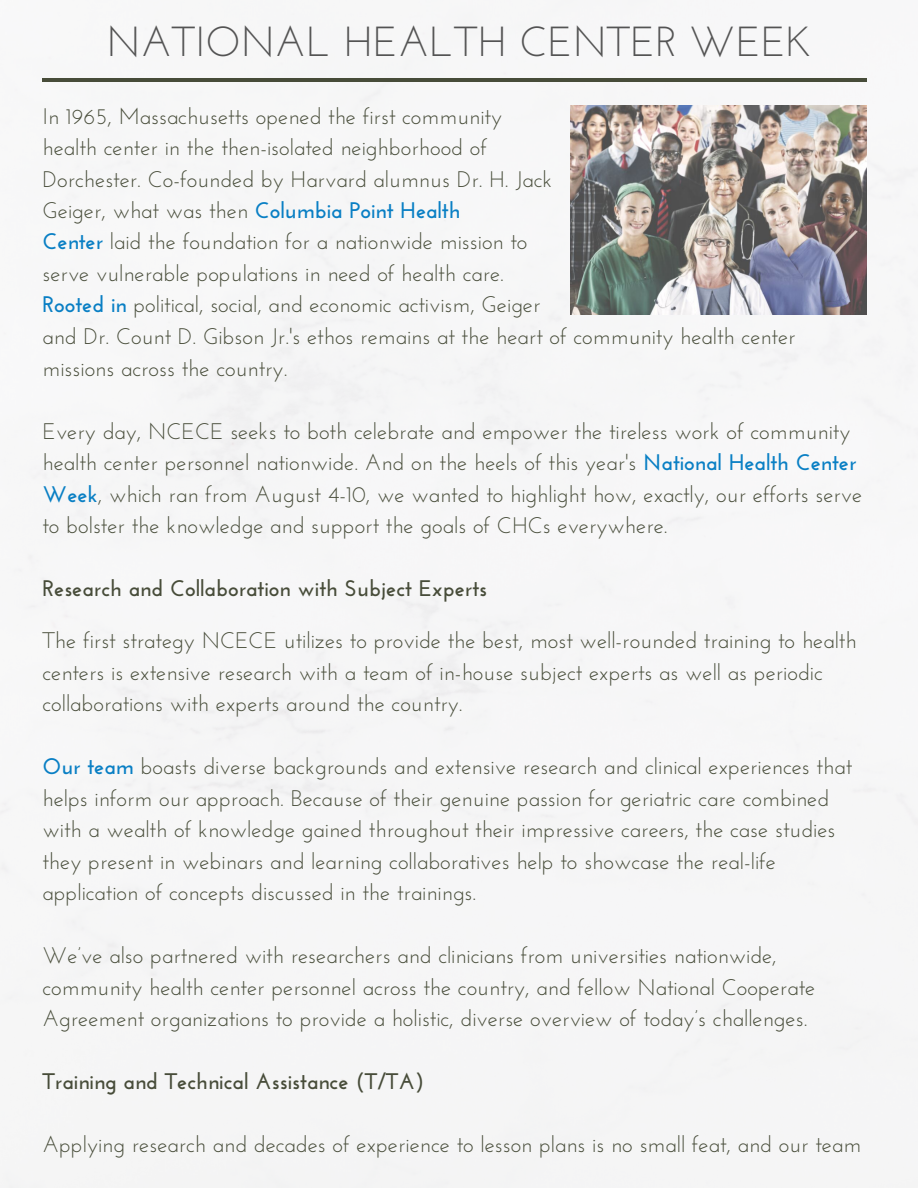
<style>
.page{position:relative;width:918px;height:1188px;background:#fff}
.page>*{position:absolute;margin:0;border:0;box-sizing:border-box;transform-origin:0 0}
.t1{font:42px "Josefin Sans";color:#545454}
.t2{font:22.5px/31.5px "Josefin Sans";color:#474c39}
.t3{font:700 22.5px "Josefin Sans";color:#474c39}
.s1{font-weight:700;color:#097fc4}
</style>
<div class="page">
<div style="left:0;top:14px;width:918px;height:1174px;background:#f6f6f7"></div>
<img style="left:571px;top:105px;width:296px;height:210px">
<hr style="left:43px;top:79px;width:824px;height:3px;background:#474c39">
<h1 class="t1" style="left:107px;top:25px;width:706px">NATIONAL HEALTH CENTER WEEK</h1>
<p class="t2" style="left:43px;top:102px;width:755px">In 1965, Massachusetts opened the first community<br>health center in the then-isolated neighborhood of<br>Dorchester. Co-founded by Harvard alumnus Dr. H. Jack<br>Geiger, what was then <span class="s1">Columbia Point Health<br>Center</span> laid the foundation for a nationwide mission to<br>serve vulnerable populations in need of health care.<br><span class="s1">Rooted in</span> political, social, and economic activism, Geiger<br>and Dr. Count D. Gibson Jr.'s ethos remains at the heart of community health center missions across the country.</p>
<p class="t2" style="left:43px;top:417px;width:821px">Every day, NCECE seeks to both celebrate and empower the tireless work of community health center personnel nationwide. And on the heels of this year's <span class="s1">National Health Center Week</span>, which ran from August 4-10, we wanted to highlight how, exactly, our efforts serve to bolster the knowledge and support the goals of CHCs everywhere.</p>
<p class="t3" style="left:43px;top:579px;width:446px">Research and Collaboration with Subject Experts</p>
<p class="t2" style="left:43px;top:627px;width:816px">The first strategy NCECE utilizes to provide the best, most well-rounded training to health centers is extensive research with a team of in-house subject experts as well as periodic collaborations with experts around the country.</p>
<p class="t2" style="left:43px;top:753px;width:811px"><span class="s1">Our team</span> boasts diverse backgrounds and extensive research and clinical experiences that helps inform our approach. Because of their genuine passion for geriatric care combined with a wealth of knowledge gained throughout their impressive careers, the case studies they present in webinars and learning collaboratives help to showcase the real-life application of concepts discussed in the trainings.</p>
<p class="t2" style="left:43px;top:942px;width:774px">We’ve also partnered with researchers and clinicians from universities nationwide, community health center personnel across the country, and fellow National Cooperate<br>Agreement organizations to provide a holistic, diverse overview of today’s challenges.</p>
<p class="t3" style="left:43px;top:1072px;width:383px">Training and Technical Assistance (T/TA)</p>
<p class="t2" style="left:43px;top:1131px;width:820px">Applying research and decades of experience to lesson plans is no small feat, and our team</p>
</div>
